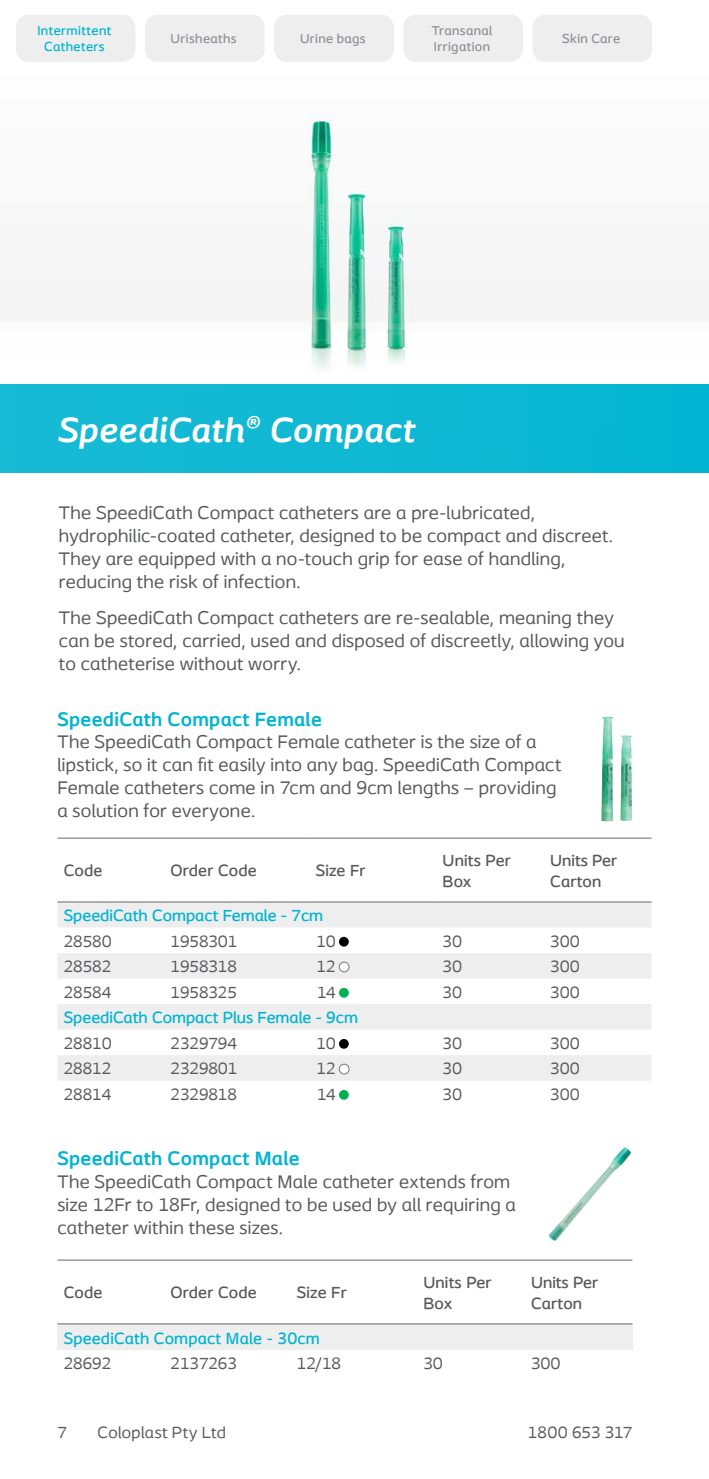
<style>
.page{position:relative;width:709px;height:1479px;background:#fff}
.page>*{position:absolute;margin:0;border:0;box-sizing:border-box;transform-origin:0 0}
.t1{font:italic 700 36px "Coloplast";letter-spacing:.01em;color:#fff}
.t2{font:700 20.25px "Coloplast";letter-spacing:.015em;color:#00b4d1}
.t3{font:19.12px/22.9px "Coloplast";letter-spacing:.015em;color:#58595b}
.t4{font:16.88px "Coloplast";color:#58595b}
.t5{font:500 16.88px/21.4px "Coloplast";letter-spacing:.01em;color:#58595b}
.t6{font:500 16.88px "Coloplast";color:#00b4d1}
.t7{font:16.88px "Coloplast";letter-spacing:.02em;color:#58595b}
.t8{font:16.88px "Coloplast";color:#585a5b}
.t9{font:500 13.5px/16.2px "Coloplast";letter-spacing:.03em;color:#8f9194}
.t10{font:500 13.5px/16.2px "Coloplast";letter-spacing:.03em;color:#00b4d1;text-align:center}
.s1{font-size:27px}
</style>
<div class="page">
<div style="left:16px;top:15px;width:119px;height:47px;background:#eeeeef;border-radius:13px"></div>
<div style="left:145px;top:15px;width:119px;height:47px;background:#eeeeef;border-radius:13px"></div>
<div style="left:274px;top:15px;width:119px;height:47px;background:#eeeeef;border-radius:13px"></div>
<div style="left:403px;top:15px;width:120px;height:47px;background:#eeeeef;border-radius:13px"></div>
<div style="left:533px;top:15px;width:119px;height:47px;background:#eeeeef;border-radius:13px"></div>
<img style="left:307px;top:113px;width:107px;height:258px">
<div style="left:0;top:384px;width:709px;height:88px;background:#0fb8d3"></div>
<svg style="left:57px;top:902px;width:594px;height:178px;fill:#eeeeef"></svg>
<hr style="left:436px;top:837px;width:108px;height:1px;background:#77787b">
<hr style="left:544px;top:837px;width:107px;height:1px;background:#77787b">
<hr style="left:436px;top:901px;width:108px;height:1px;background:#77787b">
<hr style="left:544px;top:901px;width:107px;height:1px;background:#77787b">
<hr style="left:57px;top:837px;width:107px;height:1px;background:#77787b">
<hr style="left:164px;top:837px;width:145px;height:1px;background:#77787b">
<hr style="left:309px;top:837px;width:30px;height:1px;background:#77787b">
<hr style="left:339px;top:837px;width:97px;height:1px;background:#77787b">
<hr style="left:57px;top:901px;width:107px;height:1px;background:#77787b">
<hr style="left:164px;top:901px;width:145px;height:1px;background:#77787b">
<hr style="left:309px;top:901px;width:30px;height:1px;background:#77787b">
<hr style="left:339px;top:901px;width:97px;height:1px;background:#77787b">
<div style="left:339px;top:936px;width:10px;height:10px;background:#000;border-radius:50%"></div>
<div style="left:339px;top:962px;width:10px;height:9px;background:#fff;border-radius:50%"></div>
<div style="left:339px;top:961px;width:10px;height:11px;border:1px solid #77787b;border-radius:50%"></div>
<div style="left:339px;top:987px;width:10px;height:10px;background:#00af52;border-radius:50%"></div>
<div style="left:339px;top:1038px;width:10px;height:10px;background:#000;border-radius:50%"></div>
<div style="left:339px;top:1064px;width:10px;height:9px;background:#fff;border-radius:50%"></div>
<div style="left:339px;top:1063px;width:10px;height:11px;border:1px solid #77787b;border-radius:50%"></div>
<div style="left:339px;top:1089px;width:10px;height:10px;background:#00af52;border-radius:50%"></div>
<div style="left:57px;top:1323px;width:575px;height:26px;background:#eeeeef"></div>
<hr style="left:417px;top:1259px;width:108px;height:1px;background:#77787b">
<hr style="left:525px;top:1259px;width:107px;height:1px;background:#77787b">
<hr style="left:417px;top:1323px;width:108px;height:1px;background:#77787b">
<hr style="left:525px;top:1323px;width:107px;height:1px;background:#77787b">
<hr style="left:57px;top:1259px;width:107px;height:1px;background:#77787b">
<hr style="left:164px;top:1259px;width:126px;height:1px;background:#77787b">
<hr style="left:290px;top:1259px;width:127px;height:1px;background:#77787b">
<hr style="left:57px;top:1323px;width:107px;height:1px;background:#77787b">
<hr style="left:164px;top:1323px;width:126px;height:1px;background:#77787b">
<hr style="left:290px;top:1323px;width:127px;height:1px;background:#77787b">
<img style="left:548px;top:1147px;width:83px;height:94px">
<img style="left:601px;top:716px;width:6px;height:105px">
<p class="t10" style="left:37px;top:23px;width:76px">Intermittent<br>Catheters</p>
<p class="t9" style="left:171px;top:31px;width:68px">Urisheaths</p>
<p class="t9" style="left:300px;top:31px;width:67px">Urine bags</p>
<p class="t9" style="left:432px;top:23px;width:62px">Transanal<br>Irrigation</p>
<p class="t9" style="left:562px;top:31px;width:60px">Skin Care</p>
<h1 class="t1" style="left:57px;top:408px;width:358px">SpeediCath<span class="s1">®</span> Compact</h1>
<p class="t3" style="left:59px;top:501px;width:556px">The SpeediCath Compact catheters are a pre-lubricated, hydrophilic-coated catheter, designed to be compact and discreet.<br>They are equipped with a no-touch grip for ease of handling, reducing the risk of infection.</p>
<p class="t3" style="left:59px;top:606px;width:567px">The SpeediCath Compact catheters are re-sealable, meaning they can be stored, carried, used and disposed of discreetly, allowing you to catheterise without worry.</p>
<p class="t2" style="left:57px;top:706px;width:266px">SpeediCath Compact Female</p>
<p class="t3" style="left:57px;top:730px;width:505px">The SpeediCath Compact Female catheter is the size of a lipstick, so it can fit easily into any bag. SpeediCath Compact Female catheters come in 7cm and 9cm lengths – providing a solution for everyone.</p>
<p class="t5" style="left:64px;top:860px;width:40px">Code</p>
<p class="t5" style="left:170px;top:860px;width:88px">Order Code</p>
<p class="t5" style="left:316px;top:860px;width:51px">Size Fr</p>
<p class="t5" style="left:442px;top:849px;width:70px">Units Per<br>Box</p>
<p class="t5" style="left:550px;top:849px;width:69px">Units Per<br>Carton</p>
<p class="t6" style="left:64px;top:905px;width:261px">SpeediCath Compact Female - 7cm</p>
<p class="t8" style="left:64px;top:930px;width:49px">28580</p>
<p class="t4" style="left:170px;top:930px;width:68px">1958301</p>
<p class="t4" style="left:316px;top:930px;width:21px">10</p>
<p class="t4" style="left:442px;top:930px;width:21px">30</p>
<p class="t4" style="left:550px;top:930px;width:31px">300</p>
<p class="t4" style="left:64px;top:956px;width:49px">28582</p>
<p class="t4" style="left:170px;top:956px;width:68px">1958318</p>
<p class="t4" style="left:316px;top:956px;width:21px">12</p>
<p class="t4" style="left:442px;top:956px;width:21px">30</p>
<p class="t4" style="left:550px;top:956px;width:31px">300</p>
<p class="t4" style="left:64px;top:981px;width:49px">28584</p>
<p class="t4" style="left:170px;top:981px;width:68px">1958325</p>
<p class="t4" style="left:317px;top:981px;width:20px">14</p>
<p class="t4" style="left:442px;top:981px;width:21px">30</p>
<p class="t4" style="left:550px;top:981px;width:31px">300</p>
<p class="t6" style="left:64px;top:1007px;width:296px">SpeediCath Compact Plus Female - 9cm</p>
<p class="t4" style="left:64px;top:1033px;width:49px">28810</p>
<p class="t4" style="left:170px;top:1033px;width:68px">2329794</p>
<p class="t4" style="left:316px;top:1033px;width:21px">10</p>
<p class="t4" style="left:442px;top:1033px;width:21px">30</p>
<p class="t4" style="left:550px;top:1033px;width:31px">300</p>
<p class="t4" style="left:64px;top:1058px;width:49px">28812</p>
<p class="t4" style="left:170px;top:1058px;width:68px">2329801</p>
<p class="t4" style="left:316px;top:1058px;width:21px">12</p>
<p class="t4" style="left:442px;top:1058px;width:21px">30</p>
<p class="t4" style="left:550px;top:1058px;width:31px">300</p>
<p class="t4" style="left:64px;top:1084px;width:49px">28814</p>
<p class="t4" style="left:170px;top:1084px;width:68px">2329818</p>
<p class="t4" style="left:317px;top:1084px;width:20px">14</p>
<p class="t4" style="left:442px;top:1084px;width:21px">30</p>
<p class="t4" style="left:550px;top:1084px;width:31px">300</p>
<p class="t2" style="left:57px;top:1146px;width:244px">SpeediCath Compact Male</p>
<p class="t3" style="left:57px;top:1169px;width:460px">The SpeediCath Compact Male catheter extends from size 12Fr to 18Fr, designed to be used by all requiring a catheter within these sizes.</p>
<p class="t5" style="left:64px;top:1281px;width:40px">Code</p>
<p class="t5" style="left:170px;top:1281px;width:88px">Order Code</p>
<p class="t5" style="left:297px;top:1281px;width:51px">Size Fr</p>
<p class="t5" style="left:423px;top:1271px;width:70px">Units Per<br>Box</p>
<p class="t5" style="left:531px;top:1271px;width:69px">Units Per<br>Carton</p>
<p class="t6" style="left:64px;top:1327px;width:257px">SpeediCath Compact Male - 30cm</p>
<p class="t4" style="left:64px;top:1353px;width:49px">28692</p>
<p class="t4" style="left:170px;top:1353px;width:68px">2137263</p>
<p class="t4" style="left:297px;top:1353px;width:46px">12/18</p>
<p class="t4" style="left:423px;top:1353px;width:21px">30</p>
<p class="t4" style="left:531px;top:1353px;width:31px">300</p>
<p class="t4" style="left:57px;top:1422px;width:11px">7</p>
<p class="t7" style="left:98px;top:1422px;width:130px">Coloplast Pty Ltd</p>
<p class="t4" style="left:528px;top:1422px;width:106px">1800 653 317</p>
</div>
